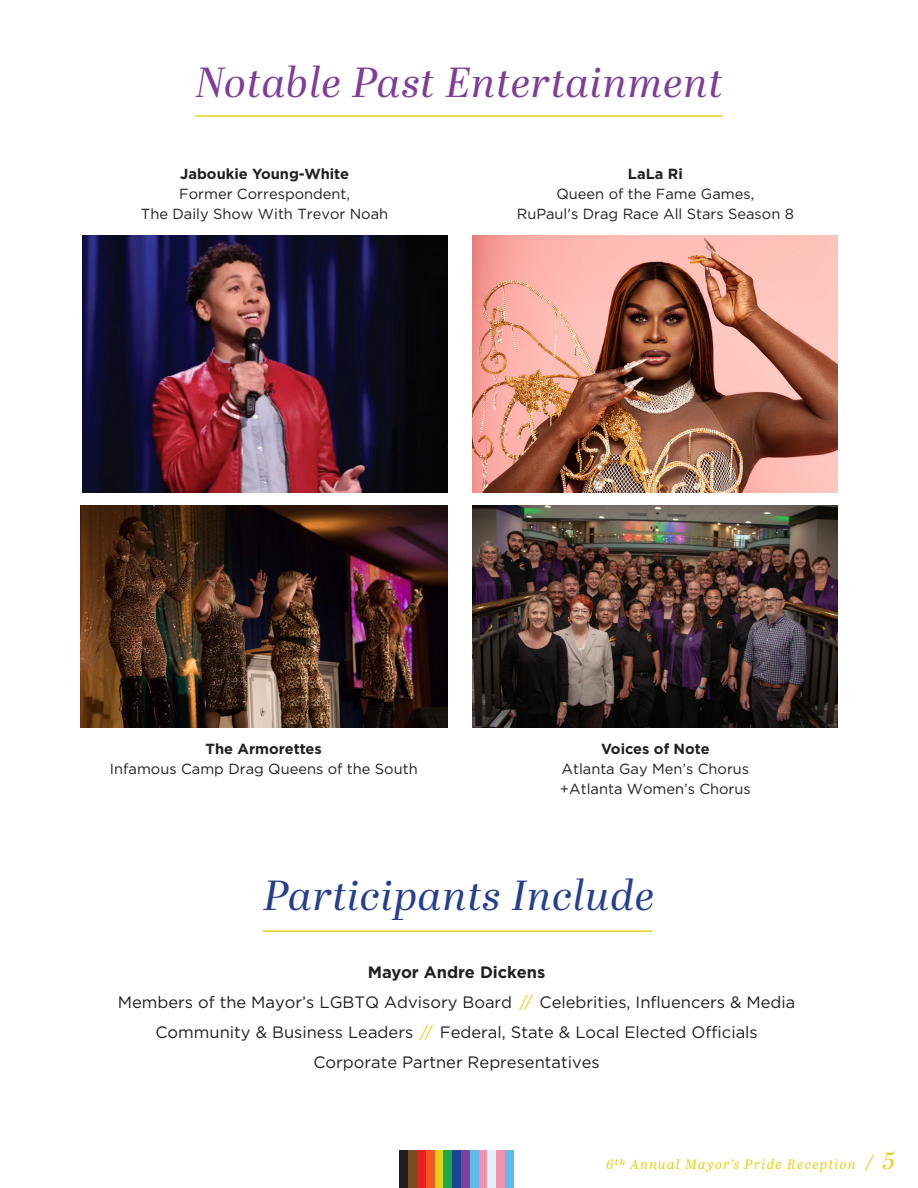
<style>
.page{position:relative;width:918px;height:1188px;background:#fff}
.page>*{position:absolute;margin:0;border:0;box-sizing:border-box;transform-origin:0 0}
.t1{font:italic 42px "Abril Display";letter-spacing:.03em;color:#7e3e98}
.t2{font:italic 42px "Abril Display";letter-spacing:.03em;color:#253f8e}
.t3{font:16.5px/30px "Gotham";color:#231f20;text-align:center}
.t4{font:14.7px/20px "Gotham";color:#231f20;text-align:center}
.t5{font:700 14.7px "Gotham";color:#231f20}
.t6{font:italic 13.5px "Abril Text";letter-spacing:.09em;color:#e7d01a}
.s1{font-weight:700}
.s2{color:#e7d01a}
.s3{font-size:18px}
.s4{font-family:"Abril Display";font-size:24px}
</style>
<div class="page">
<div style="left:435px;top:1151px;width:8px;height:37px;background:#e7d01a"></div>
<div style="left:478px;top:1151px;width:9px;height:37px;background:#f490ac"></div>
<div style="left:426px;top:1151px;width:9px;height:37px;background:#f15924"></div>
<div style="left:470px;top:1151px;width:9px;height:37px;background:#60bae8"></div>
<div style="left:408px;top:1151px;width:9px;height:37px;background:#784f1e"></div>
<div style="left:417px;top:1151px;width:9px;height:37px;background:#ee1d23"></div>
<div style="left:400px;top:1151px;width:8px;height:37px;background:#231f20"></div>
<div style="left:443px;top:1151px;width:9px;height:37px;background:#1aa94a"></div>
<div style="left:487px;top:1151px;width:9px;height:37px;background:#def3fc"></div>
<div style="left:452px;top:1151px;width:9px;height:37px;background:#1e4498"></div>
<div style="left:496px;top:1151px;width:9px;height:37px;background:#f490ac"></div>
<div style="left:461px;top:1151px;width:9px;height:37px;background:#804098"></div>
<div style="left:505px;top:1151px;width:9px;height:37px;background:#60bae8"></div>
<img style="left:473px;top:506px;width:365px;height:221px">
<img style="left:82px;top:236px;width:365px;height:257px">
<img style="left:80px;top:506px;width:367px;height:221px">
<hr style="left:195px;top:115px;width:528px;height:2px;background:#e7d01a">
<hr style="left:263px;top:930px;width:389px;height:2px;background:#e7d01a">
<img style="left:473px;top:236px;width:365px;height:257px">
<p class="t1" style="left:195px;top:53px;width:529px">Notable Past Entertainment</p>
<p class="t5" style="left:180px;top:164px;width:170px">Jaboukie Young-White</p>
<p class="t4" style="left:141px;top:184px;width:249px">Former Correspondent,<br>The Daily Show With Trevor Noah</p>
<p class="t5" style="left:628px;top:164px;width:56px">LaLa Ri</p>
<p class="t4" style="left:517px;top:184px;width:279px">Queen of the Fame Games,<br>RuPaul's Drag Race All Stars Season 8</p>
<p class="t5" style="left:206px;top:739px;width:118px">The Armorettes</p>
<p class="t4" style="left:110px;top:758px;width:309px">Infamous Camp Drag Queens of the South</p>
<p class="t5" style="left:601px;top:739px;width:110px">Voices of Note</p>
<p class="t4" style="left:560px;top:758px;width:192px;text-align:left">Atlanta Gay Men’s Chorus +Atlanta Women’s Chorus</p>
<p class="t2" style="left:264px;top:866px;width:392px">Participants Include</p>
<p class="t3" style="left:118px;top:957px;width:679px"><span class="s1">Mayor Andre Dickens<br></span>Members of the Mayor’s LGBTQ Advisory Board <span class="s2">//</span> Celebrities, Influencers &amp; Media Community &amp; Business Leaders <span class="s2">//</span> Federal, State &amp; Local Elected Officials Corporate Partner Representatives</p>
<p class="t6" style="left:606px;top:1154px;width:291px">6th Annual Mayor’s Pride Reception <span class="s3">/</span> <span class="s4">5</span></p>
</div>
